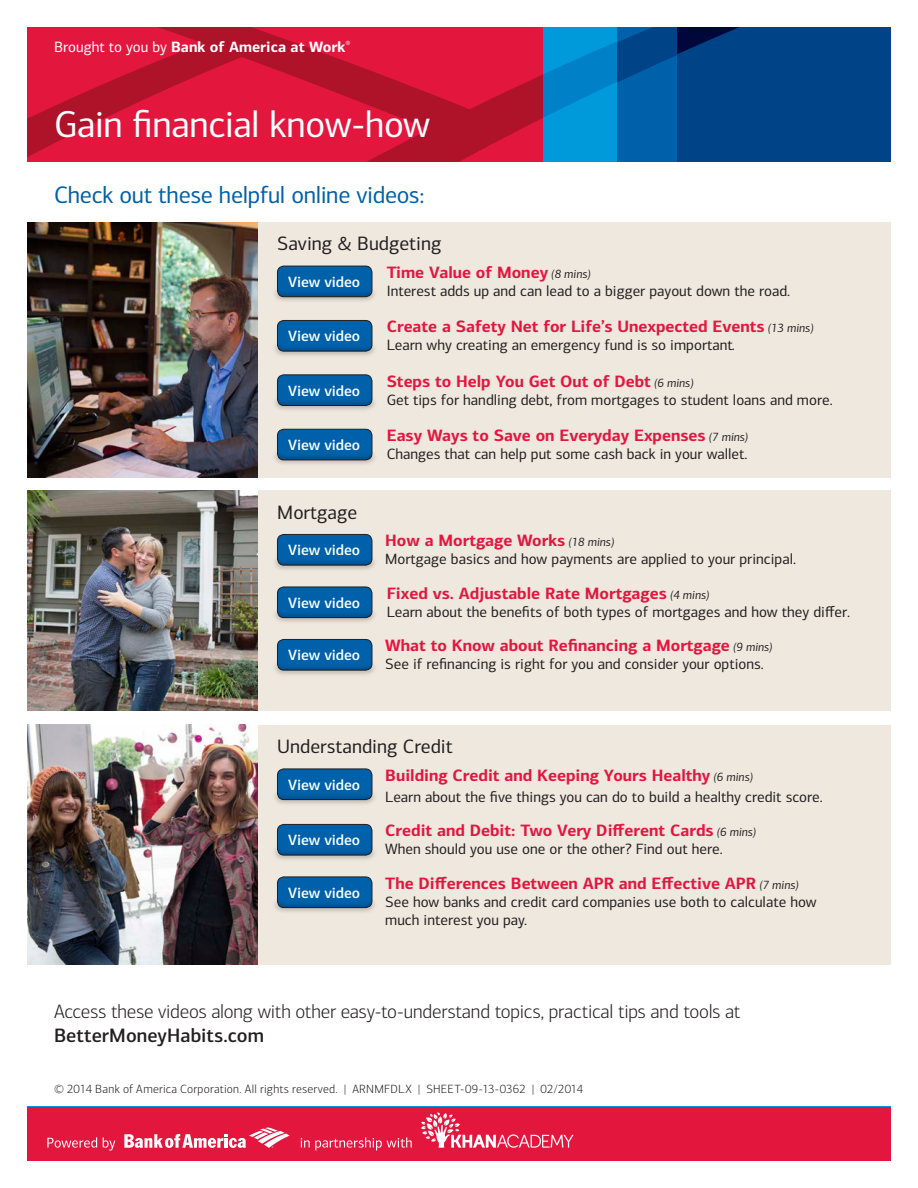
<style>
.page{position:relative;width:918px;height:1188px;background:#fff}
.page>*{position:absolute;margin:0;border:0;box-sizing:border-box;transform-origin:0 0}
.t1{font:37.5px "Connections";letter-spacing:-.01em;color:#fff}
.t2{font:24px "Connections";letter-spacing:-.015em;color:#0061ab}
.t3{font:300 19.5px "Connections";letter-spacing:-.015em;color:#231f20}
.t4{font:19.5px "Connections";color:#231f20}
.t5{font:500 19.5px "Connections";letter-spacing:.005em;color:#231f20}
.t6{font:700 16.5px "Connections";color:#e3173e}
.t7{font:15px/18px "Connections";color:#231f20}
.t8{font:500 15px "Connections";letter-spacing:-.005em;color:#fff}
.t9{font:700 15px "Connections";color:#fff}
.t10{font:300 12px "Connections";letter-spacing:.02em;color:#231f20}
.s1{font-weight:400}
.s2{font-weight:400;font-style:italic;font-size:12px;color:#231f20}
</style>
<div class="page">
<div style="left:257px;top:222px;width:634px;height:256px;background:#eee8df"></div>
<div style="left:273px;top:259px;width:104px;height:16px;background:#fff;opacity:.8"></div>
<div style="left:271px;top:270px;width:107px;height:34px;background:#231f20;opacity:.55"></div>
<div style="left:273px;top:313px;width:104px;height:16px;background:#fff;opacity:.8"></div>
<div style="left:271px;top:324px;width:107px;height:35px;background:#231f20;opacity:.55"></div>
<div style="left:273px;top:368px;width:104px;height:16px;background:#fff;opacity:.8"></div>
<div style="left:271px;top:379px;width:107px;height:34px;background:#231f20;opacity:.55"></div>
<div style="left:273px;top:422px;width:104px;height:16px;background:#fff;opacity:.8"></div>
<div style="left:271px;top:433px;width:107px;height:35px;background:#231f20;opacity:.55"></div>
<div style="left:257px;top:490px;width:634px;height:221px;background:#eee8df"></div>
<div style="left:273px;top:527px;width:104px;height:16px;background:#fff;opacity:.8"></div>
<div style="left:271px;top:538px;width:107px;height:35px;background:#231f20;opacity:.55"></div>
<div style="left:273px;top:580px;width:104px;height:16px;background:#fff;opacity:.8"></div>
<div style="left:271px;top:591px;width:107px;height:34px;background:#231f20;opacity:.55"></div>
<div style="left:273px;top:632px;width:104px;height:16px;background:#fff;opacity:.8"></div>
<div style="left:271px;top:643px;width:107px;height:35px;background:#231f20;opacity:.55"></div>
<div style="left:257px;top:725px;width:634px;height:240px;background:#eee8df"></div>
<div style="left:273px;top:762px;width:104px;height:16px;background:#fff;opacity:.8"></div>
<div style="left:271px;top:773px;width:107px;height:34px;background:#231f20;opacity:.55"></div>
<div style="left:273px;top:817px;width:104px;height:16px;background:#fff;opacity:.8"></div>
<div style="left:271px;top:828px;width:107px;height:35px;background:#231f20;opacity:.55"></div>
<div style="left:273px;top:870px;width:104px;height:16px;background:#fff;opacity:.8"></div>
<div style="left:271px;top:881px;width:107px;height:34px;background:#231f20;opacity:.55"></div>
<img style="left:27px;top:222px;width:230px;height:256px">
<img style="left:27px;top:490px;width:230px;height:221px">
<img style="left:27px;top:725px;width:230px;height:240px">
<svg style="left:27px;top:27px;width:516px;height:135px;background:#d21537"></svg>
<svg style="left:543px;top:27px;width:348px;height:135px;background:#00569a"></svg>
<div style="left:27px;top:1107px;width:864px;height:54px;background:#e3173e"></div>
<svg style="left:47px;top:1137px;width:50px;height:11px"></svg>
<svg style="left:103px;top:1137px;width:12px;height:14px"></svg>
<svg style="left:301px;top:1137px;width:111px;height:13px"></svg>
<svg style="left:124px;top:1127px;width:166px;height:21px"></svg>
<svg style="left:421px;top:1112px;width:153px;height:36px"></svg>
<p class="t9" style="left:54px;top:37px;width:298px"><span class="s1">Brought to you by</span> Bank of America at Work<sup>®</sup></p>
<h1 class="t1" style="left:54px;top:102px;width:378px">Gain financial know-how</h1>
<h2 class="t2" style="left:54px;top:181px;width:372px">Check out these helpful online videos:</h2>
<h3 class="t4" style="left:277px;top:232px;width:166px">Saving &amp; Budgeting</h3>
<p class="t8" style="left:288px;top:273px;width:74px">View video</p>
<p class="t6" style="left:387px;top:262px;width:206px">Time Value of Money <span class="s2">(8 mins)</span></p>
<p class="t7" style="left:387px;top:282px;width:405px">Interest adds up and can lead to a bigger payout down the road.</p>
<p class="t8" style="left:288px;top:327px;width:74px">View video</p>
<p class="t8" style="left:288px;top:382px;width:74px">View video</p>
<p class="t8" style="left:288px;top:436px;width:74px">View video</p>
<h3 class="t4" style="left:277px;top:500px;width:82px">Mortgage</h3>
<p class="t8" style="left:288px;top:541px;width:74px">View video</p>
<p class="t8" style="left:288px;top:594px;width:74px">View video</p>
<p class="t8" style="left:288px;top:646px;width:74px">View video</p>
<p class="t6" style="left:387px;top:316px;width:429px">Create a Safety Net for Life’s Unexpected Events <span class="s2">(13 mins)</span></p>
<p class="t7" style="left:387px;top:336px;width:350px">Learn why creating an emergency fund is so important.</p>
<p class="t6" style="left:387px;top:371px;width:309px">Steps to Help You Get Out of Debt <span class="s2">(6 mins)</span></p>
<p class="t7" style="left:387px;top:391px;width:448px">Get tips for handling debt, from mortgages to student loans and more.</p>
<p class="t6" style="left:387px;top:425px;width:363px">Easy Ways to Save on Everyday Expenses <span class="s2">(7 mins)</span></p>
<p class="t7" style="left:387px;top:445px;width:362px">Changes that can help put some cash back in your wallet.</p>
<p class="t6" style="left:385px;top:530px;width:231px">How a Mortgage Works <span class="s2">(18 mins)</span></p>
<p class="t7" style="left:385px;top:550px;width:412px">Mortgage basics and how payments are applied to your principal.</p>
<p class="t6" style="left:387px;top:583px;width:324px">Fixed vs. Adjustable Rate Mortgages <span class="s2">(4 mins)</span></p>
<p class="t7" style="left:387px;top:603px;width:465px">Learn about the benefits of both types of mortgages and how they differ.</p>
<p class="t6" style="left:385px;top:635px;width:389px">What to Know about Refinancing a Mortgage <span class="s2">(9 mins)</span></p>
<p class="t7" style="left:385px;top:655px;width:380px">See if refinancing is right for you and consider your options.</p>
<h3 class="t4" style="left:277px;top:735px;width:177px">Understanding Credit</h3>
<p class="t8" style="left:288px;top:776px;width:74px">View video</p>
<p class="t6" style="left:385px;top:765px;width:369px">Building Credit and Keeping Yours Healthy <span class="s2">(6 mins)</span></p>
<p class="t7" style="left:385px;top:788px;width:439px">Learn about the five things you can do to build a healthy credit score.</p>
<p class="t8" style="left:288px;top:831px;width:74px">View video</p>
<p class="t8" style="left:288px;top:884px;width:74px">View video</p>
<p class="t6" style="left:385px;top:820px;width:373px">Credit and Debit: Two Very Different Cards <span class="s2">(6 mins)</span></p>
<p class="t7" style="left:385px;top:840px;width:339px">When should you use one or the other? Find out here.</p>
<p class="t6" style="left:385px;top:873px;width:415px">The Differences Between APR and Effective APR <span class="s2">(7 mins)</span></p>
<p class="t7" style="left:385px;top:893px;width:433px">See how banks and credit card companies use both to calculate how much interest you pay.</p>
<h3 class="t3" style="left:54px;top:1000px;width:688px">Access these videos along with other easy-to-understand topics, practical tips and tools at</h3>
<h3 class="t5" style="left:54px;top:1024px;width:212px">BetterMoneyHabits.com</h3>
<p class="t10" style="left:54px;top:1082px;width:531px">© 2014 Bank of America Corporation. All rights reserved. | ARNMFDLX | SHEET-09-13-0362 | 02/2014</p>
</div>
